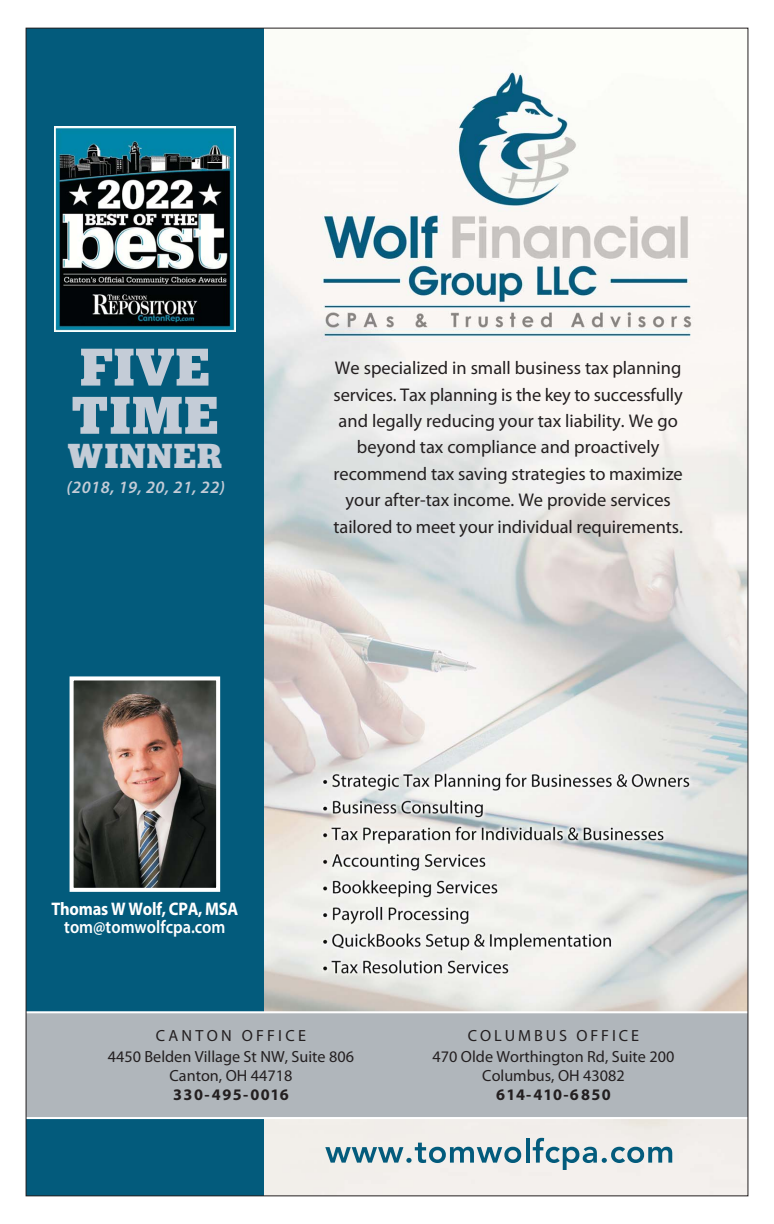
<style>
.page{position:relative;width:774px;height:1224px;background:#fff}
.page>*{position:absolute;margin:0;border:0;box-sizing:border-box;transform-origin:0 0}
.t1{font:700 52.7px/48.2px "Stag";letter-spacing:.04em;color:#c4ccd7}
.t2{font:700 34.5px "Stag";letter-spacing:.05em;color:#c4ccd7}
.t3{font:18.4px/26.4px "Myriad Pro";color:#231f20;text-align:center}
.t4{font:700 18.3px "Myriad Pro";letter-spacing:-.015em;color:#fff;scale:.9 1}
.t5{font:600 18.3px "Myriad Pro";color:#fff;scale:.9 1}
.t6{font:italic 600 17.4px "Myriad Pro";letter-spacing:.03em;color:#c4ccd7}
.t7{font:16.2px/21.2px "Myriad Pro";color:#231f20;text-align:center}
.t8{font:700 16.2px "Myriad Pro";letter-spacing:.08em;color:#231f20}
</style>
<div class="page">
<img style="left:264px;top:50px;width:482px;height:1144px">
<div style="left:26px;top:28px;width:238px;height:1168px;background:#035b7c"></div>
<div style="left:28px;top:1011px;width:718px;height:108px;background:#b0b6bb"></div>
<img style="left:54px;top:126px;width:181px;height:206px">
<svg style="left:325px;top:1143px;width:196px;height:20px;background:#98b7c1"></svg>
<hr style="left:526px;top:1138px;width:3px;height:25px;background:#035b7c">
<svg style="left:533px;top:1138px;width:139px;height:32px;background:#b8cad0"></svg>
<img style="left:75px;top:681px;width:140px;height:206px">
<div style="left:70px;top:676px;width:150px;height:216px;border:4px solid #fff"></div>
<h1 class="t1" style="left:72px;top:347px;width:147px">FIVE<br>TIME</h1>
<h2 class="t2" style="left:68px;top:444px;width:155px">WINNER</h2>
<p class="t6" style="left:67px;top:481px;width:160px">(2018, 19, 20, 21, 22)</p>
<p class="t3" style="left:334px;top:356px;width:351px">We specialized in small business tax planning services. Tax planning is the key to successfully and legally reducing your tax liability. We go beyond tax compliance and proactively recommend tax saving strategies to maximize your after-tax income. We provide services tailored to meet your individual requirements.</p>
<p class="t4" style="left:51px;top:901px;width:209px">Thomas W Wolf, CPA, MSA</p>
<p class="t5" style="left:64px;top:920px;width:181px">tom@tomwolfcpa.com</p>
<p class="t7" style="left:108px;top:1026px;width:248px">CANTON OFFICE<br>4450 Belden Village St NW, Suite 806</p>
<p class="t7" style="left:170px;top:1066px;width:124px">Canton, OH 44718</p>
<p class="t8" style="left:173px;top:1089px;width:117px">330-495-0016</p>
<p class="t7" style="left:433px;top:1026px;width:243px">COLUMBUS OFFICE<br>470 Olde Worthington Rd, Suite 200</p>
<p class="t7" style="left:482px;top:1066px;width:144px">Columbus, OH 43082</p>
<p class="t8" style="left:496px;top:1089px;width:116px">614-410-6850</p>
</div>
